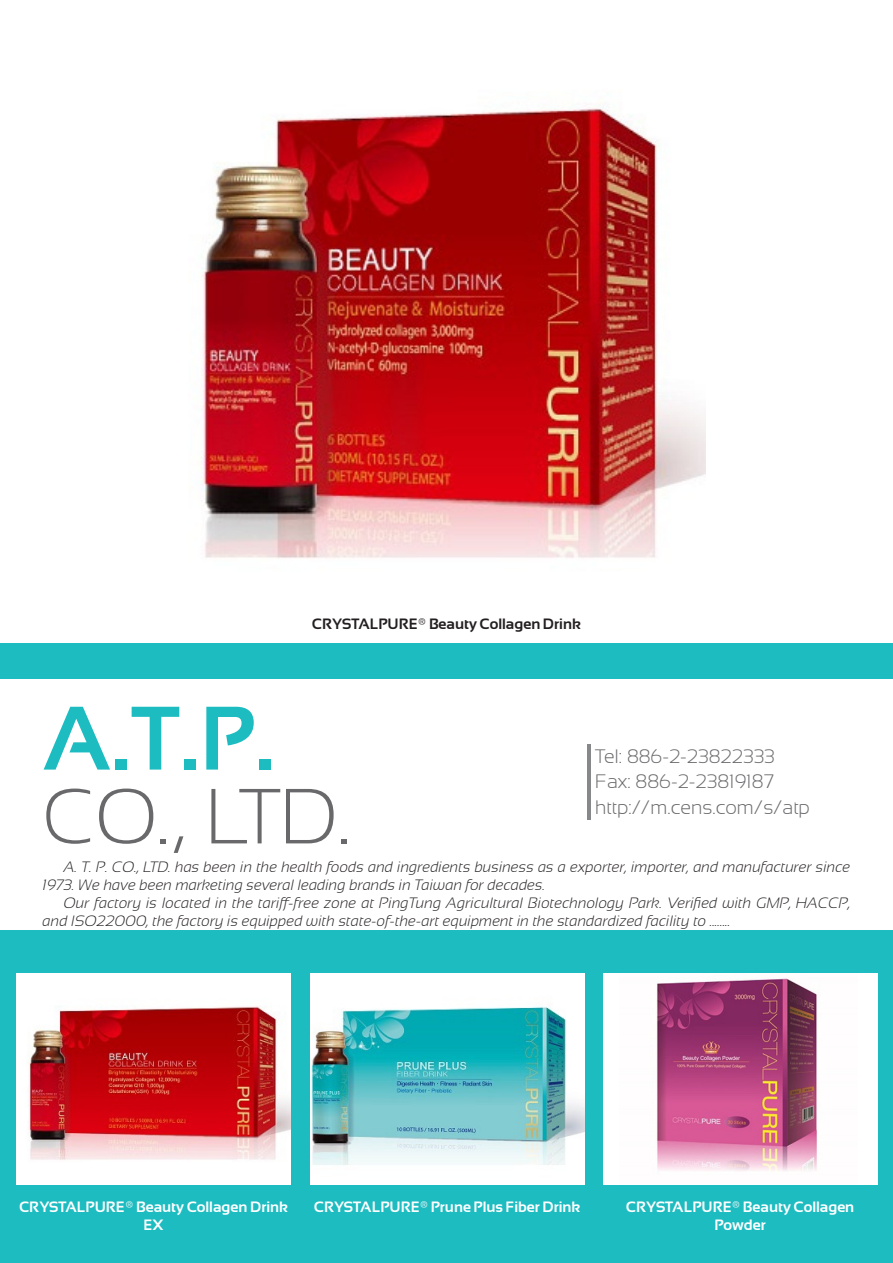
<style>
.page{position:relative;width:893px;height:1263px;background:#fff}
.page>*{position:absolute;margin:0;border:0;box-sizing:border-box;transform-origin:0 0}
.公司名大標{font:700 90px "Sansation";color:#1cbcc1}
.公司名大標-2{font:300 78px "Sansation";color:#69696c}
.公司內容{font:300 19.5px "Sansation";color:#69696c}
.副標內文{font:italic 300 15px/18px "Sansation";color:#231f20}
.產品名{font:700 15px/17.2px "Sansation";color:#fff;text-align:center}
.產品名-2{font:700 15px "Sansation";color:#231f20}
</style>
<div class="page">
<div style="left:0;top:643px;width:893px;height:620px;background:#1cbcc1"></div>
<div style="left:0;top:679px;width:893px;height:251px;background:#fff"></div>
<img style="left:17px;top:973px;width:274px;height:212px">
<img style="left:310px;top:973px;width:274px;height:212px">
<div style="left:604px;top:973px;width:274px;height:212px;background:#fff"></div>
<img style="left:657px;top:978px;width:160px;height:194px">
<hr style="left:587px;top:744px;width:3px;height:76px;background:#86888a">
<img style="left:202px;top:102px;width:504px;height:457px">
<p class="產品名-2" style="left:312px;top:616px;width:270px">CRYSTALPURE® Beauty Collagen Drink</p>
<p class="公司名大標" style="left:43px;top:688px;width:234px">A.T.P.</p>
<p class="公司名大標-2" style="left:43px;top:773px;width:309px">CO., LTD.</p>
<p class="公司內容" style="left:595px;top:745px;width:181px">Tel: 886-2-23822333</p>
<p class="公司內容" style="left:595px;top:771px;width:180px">Fax: 886-2-23819187</p>
<p class="公司內容" style="left:595px;top:796px;width:216px">http://m.cens.com/s/atp</p>
<p class="副標內文" style="left:43px;top:858px;width:809px;text-indent:21px">A. T. P. CO., LTD. has been in the health foods and ingredients business as a exporter, importer, and manufacturer since<br>1973. We have been marketing several leading brands in Taiwan for decades.</p>
<p class="副標內文" style="left:43px;top:894px;width:809px;text-indent:21px">Our factory is located in the tariff-free zone at PingTung Agricultural Biotechnology Park. Verified with GMP, HACCP, and ISO22000, the factory is equipped with state-of-the-art equipment in the standardized facility to ........</p>
<p class="產品名" style="left:19px;top:1198px;width:270px">CRYSTALPURE® Beauty Collagen Drink<br>EX</p>
<p class="產品名" style="left:314px;top:1198px;width:268px">CRYSTALPURE® Prune Plus Fiber Drink</p>
<p class="產品名" style="left:626px;top:1198px;width:230px">CRYSTALPURE® Beauty Collagen<br>Powder</p>
</div>
